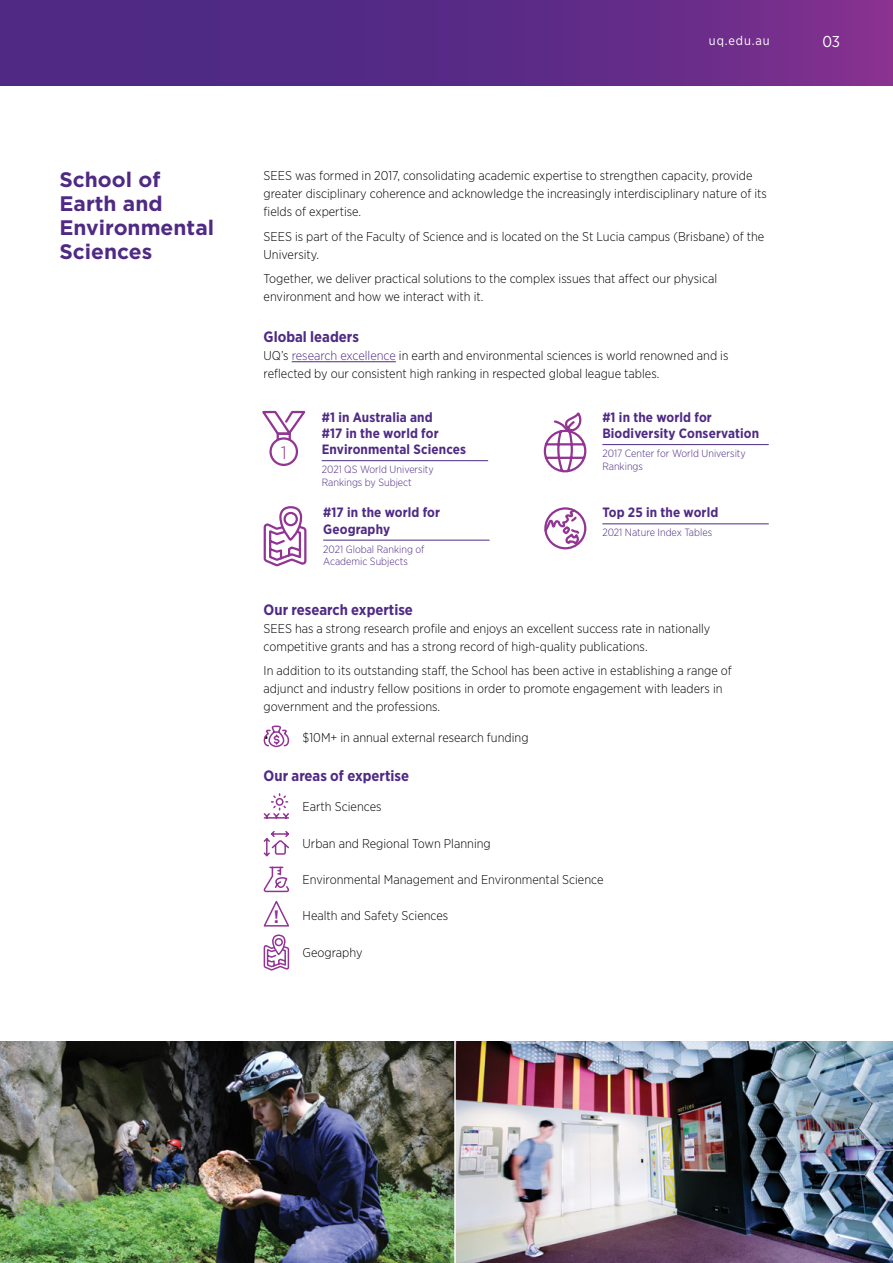
<style>
.page{position:relative;width:893px;height:1263px;background:#fff}
.page>*{position:absolute;margin:0;border:0;box-sizing:border-box;transform-origin:0 0}
.t1{font:700 21px/24px "Gotham";color:#4f2a84}
.t2{font:700 18px "Gotham Narrow";color:#913493}
.t3{font:300 18px "Gotham";color:#913493}
.t4{font:15.75px "Gotham Narrow";color:#fff}
.t5{font:700 15px "Gotham Narrow";color:#4f2a84}
.t6{font:700 13.5px/16.2px "Gotham Narrow";letter-spacing:.01em;color:#4f2a84}
.t7{font:300 12.75px/18px "Gotham Narrow";color:#000}
.t8{font:12.75px "Gotham Narrow";letter-spacing:.07em;color:#fff}
.t9{font:300 10.5px/12.6px "Gotham Narrow";color:#4f2a84}
.s1{color:#4f2a84}
</style>
<div class="page">
<svg style="left:0;top:0;width:893px;height:85px;background:#5d2b87"></svg>
<img style="left:0;top:1041px;width:893px;height:222px">
<hr style="left:454px;top:1010px;width:2px;height:253px;background:#fff">
<hr style="left:292px;top:361px;width:104px;height:1px;background:#4f2a84">
<svg style="left:262px;top:410px;width:44px;height:56px"></svg>
<hr style="left:322px;top:460px;width:166px;height:1px;background:#4f2a84">
<hr style="left:602px;top:524px;width:167px;height:1px;background:#4f2a84">
<hr style="left:602px;top:444px;width:167px;height:1px;background:#4f2a84">
<hr style="left:323px;top:540px;width:167px;height:1px;background:#4f2a84">
<svg style="left:262px;top:506px;width:46px;height:604px"></svg>
<svg style="left:543px;top:412px;width:44px;height:61px"></svg>
<div style="left:544px;top:507px;width:42px;height:42px;border:2px solid #913493;border-radius:50%"></div>
<svg style="left:544px;top:507px;width:37px;height:43px"></svg>
<p class="t8" style="left:709px;top:33px;width:62px">uq.edu.au</p>
<p class="t4" style="left:822px;top:32px;width:19px">03</p>
<h1 class="t1" style="left:59px;top:167px;width:156px">School of<br>Earth and<br>Environmental<br>Sciences</h1>
<p class="t7" style="left:264px;top:166px;width:505px">SEES was formed in 2017, consolidating academic expertise to strengthen capacity, provide greater disciplinary coherence and acknowledge the increasingly interdisciplinary nature of its fields of expertise.</p>
<p class="t7" style="left:264px;top:227px;width:502px">SEES is part of the Faculty of Science and is located on the St Lucia campus (Brisbane) of the<br>University.</p>
<p class="t7" style="left:264px;top:269px;width:455px">Together, we deliver practical solutions to the complex issues that affect our physical environment and how we interact with it.</p>
<p class="t5" style="left:264px;top:328px;width:97px">Global leaders</p>
<p class="t7" style="left:264px;top:347px;width:466px">UQ’s <span class="s1">research excellence</span> in earth and environmental sciences is world renowned and is reflected by our consistent high ranking in respected global league tables.</p>
<h2 class="t3" style="left:281px;top:441px;width:8px">1</h2>
<p class="t6" style="left:322px;top:409px;width:146px">#1 in Australia and<br>#17 in the world for<br>Environmental Sciences</p>
<p class="t9" style="left:322px;top:463px;width:114px">2021 QS World University<br>Rankings by Subject</p>
<p class="t6" style="left:323px;top:504px;width:118px">#17 in the world for<br>Geography</p>
<p class="t9" style="left:323px;top:542px;width:103px">2021 Global Ranking of<br>Academic Subjects</p>
<p class="t6" style="left:602px;top:409px;width:158px">#1 in the world for<br>Biodiversity Conservation</p>
<p class="t9" style="left:602px;top:447px;width:145px">2017 Center for World University<br>Rankings</p>
<p class="t6" style="left:602px;top:504px;width:118px">Top 25 in the world</p>
<p class="t9" style="left:602px;top:526px;width:111px">2021 Nature Index Tables</p>
<p class="t5" style="left:264px;top:600px;width:151px">Our research expertise</p>
<p class="t7" style="left:264px;top:619px;width:448px">SEES has a strong research profile and enjoys an excellent success rate in nationally competitive grants and has a strong record of high-quality publications.</p>
<p class="t7" style="left:264px;top:661px;width:470px">In addition to its outstanding staff, the School has been active in establishing a range of adjunct and industry fellow positions in order to promote engagement with leaders in government and the professions.</p>
<p class="t7" style="left:264px;top:728px;width:7px">•</p>
<p class="t7" style="left:303px;top:728px;width:227px">$10M+ in annual external research funding</p>
<p class="t5" style="left:264px;top:766px;width:147px">Our areas of expertise</p>
<p class="t7" style="left:303px;top:797px;width:80px">Earth Sciences</p>
<p class="t7" style="left:303px;top:834px;width:190px">Urban and Regional Town Planning</p>
<p class="t7" style="left:303px;top:870px;width:302px">Environmental Management and Environmental Science</p>
<p class="t7" style="left:303px;top:907px;width:147px">Health and Safety Sciences</p>
<p class="t7" style="left:303px;top:943px;width:61px">Geography</p>
<h2 class="t2" style="left:274px;top:905px;width:7px">!</h2>
</div>
